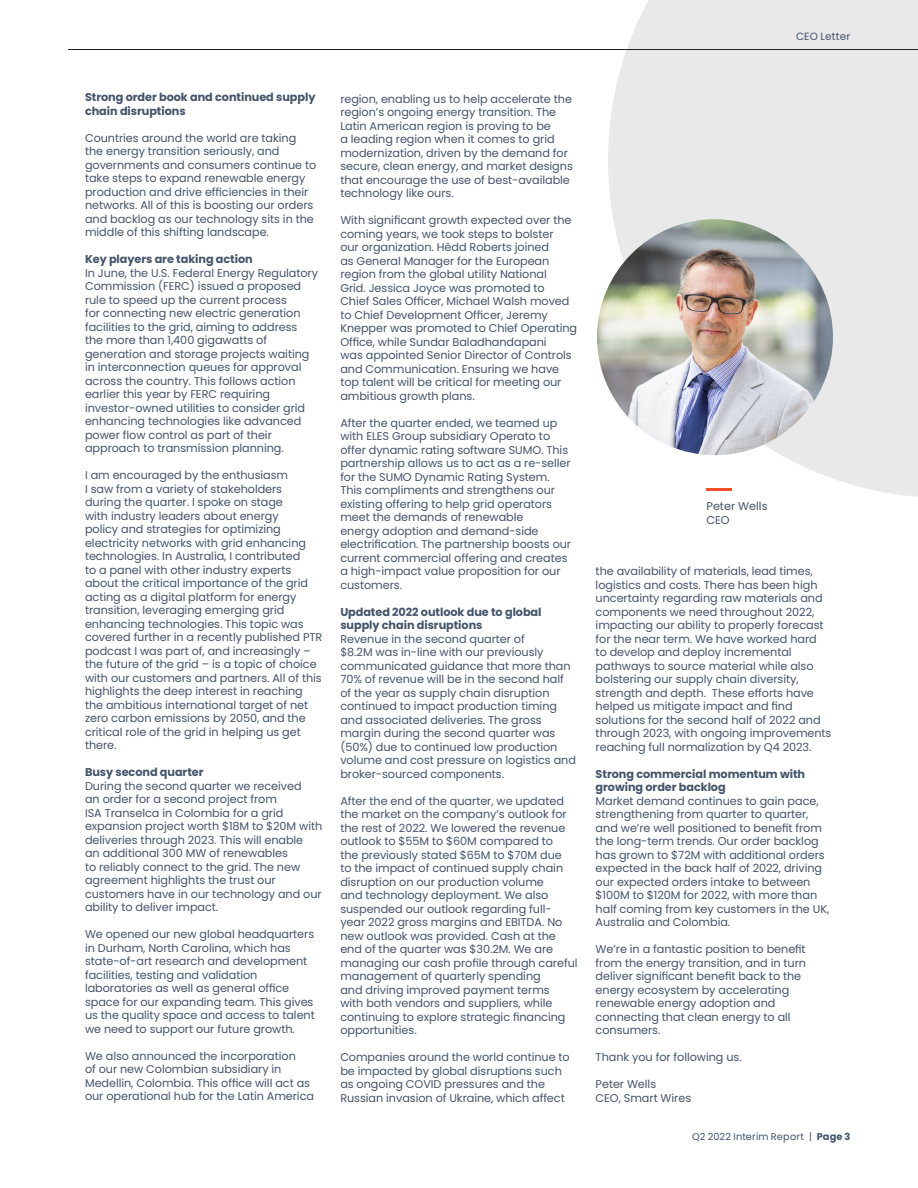
<style>
.page{position:relative;width:918px;height:1188px;background:#fff}
.page>*{position:absolute;margin:0;border:0;box-sizing:border-box;transform-origin:0 0}
.t1{font:11.25px/13.5px "Poppins";letter-spacing:-.005em;color:#44546a}
.t2{font:700 11.25px/13.5px "Poppins";letter-spacing:-.005em;color:#44546a}
.t3{font:10.5px "Poppins";letter-spacing:.01em;color:#43536a}
.t4{font:9.75px "Poppins";letter-spacing:.02em;color:#43536a}
.s1{font-weight:700}
</style>
<div class="page">
<svg style="left:608px;top:0;width:310px;height:497px;fill:#e9e9e9"></svg>
<img style="left:597px;top:219px;width:236px;height:236px;border-radius:118px">
<hr style="left:707px;top:488px;width:25px;height:3px;background:#f05026">
<hr style="left:68px;top:49px;width:850px;height:1px;background:#231f20">
<p class="t3" style="left:796px;top:30px;width:56px">CEO Letter</p>
<p class="t2" style="left:85px;top:91px;width:232px">Strong order book and continued supply chain disruptions</p>
<p class="t1" style="left:85px;top:131px;width:233px">Countries around the world are taking the energy transition seriously, and governments and consumers continue to take steps to expand renewable energy production and drive efficiencies in their networks. All of this is boosting our orders and backlog as our technology sits in the middle of this shifting landscape.</p>
<p class="t2" style="left:85px;top:253px;width:169px">Key players are taking action</p>
<p class="t1" style="left:85px;top:266px;width:235px">In June, the U.S. Federal Energy Regulatory Commission (FERC) issued a proposed rule to speed up the current process<br>for connecting new electric generation facilities to the grid, aiming to address the more than 1,400 gigawatts of generation and storage projects waiting in interconnection queues for approval across the country. This follows action earlier this year by FERC requiring investor-owned utilities to consider grid enhancing technologies like advanced power flow control as part of their approach to transmission planning.</p>
<p class="t1" style="left:85px;top:469px;width:239px">I am encouraged by the enthusiasm<br>I saw from a variety of stakeholders<br>during the quarter. I spoke on stage<br>with industry leaders about energy<br>policy and strategies for optimizing electricity networks with grid enhancing technologies. In Australia, I contributed<br>to a panel with other industry experts about the critical importance of the grid acting as a digital platform for energy transition, leveraging emerging grid enhancing technologies. This topic was covered further in a recently published PTR podcast I was part of, and increasingly – the future of the grid – is a topic of choice with our customers and partners. All of this highlights the deep interest in reaching the ambitious international target of net zero carbon emissions by 2050, and the critical role of the grid in helping us get there.</p>
<p class="t2" style="left:85px;top:766px;width:120px">Busy second quarter</p>
<p class="t1" style="left:85px;top:779px;width:239px">During the second quarter we received<br>an order for a second project from<br>ISA Transelca in Colombia for a grid expansion project worth $18M to $20M with deliveries through 2023. This will enable<br>an additional 300 MW of renewables<br>to reliably connect to the grid. The new agreement highlights the trust our customers have in our technology and our ability to deliver impact.</p>
<p class="t1" style="left:85px;top:928px;width:231px">We opened our new global headquarters in Durham, North Carolina, which has state-of-art research and development facilities, testing and validation laboratories as well as general office space for our expanding team. This gives us the quality space and access to talent we need to support our future growth.</p>
<p class="t1" style="left:85px;top:1049px;width:231px">We also announced the incorporation<br>of our new Colombian subsidiary in Medellin, Colombia. This office will act as our operational hub for the Latin America</p>
<p class="t1" style="left:340px;top:92px;width:234px">region, enabling us to help accelerate the region’s ongoing energy transition. The Latin American region is proving to be<br>a leading region when it comes to grid modernization, driven by the demand for secure, clean energy, and market designs that encourage the use of best-available technology like ours.</p>
<p class="t1" style="left:340px;top:214px;width:238px">With significant growth expected over the coming years, we took steps to bolster<br>our organization. Hêdd Roberts joined<br>as General Manager for the European region from the global utility National<br>Grid. Jessica Joyce was promoted to<br>Chief Sales Officer, Michael Walsh moved to Chief Development Officer, Jeremy Knepper was promoted to Chief Operating Office, while Sundar Baladhandapani<br>was appointed Senior Director of Controls and Communication. Ensuring we have top talent will be critical for meeting our ambitious growth plans.</p>
<p class="t1" style="left:340px;top:416px;width:232px">After the quarter ended, we teamed up with ELES Group subsidiary Operato to offer dynamic rating software SUMO. This partnership allows us to act as a re-seller for the SUMO Dynamic Rating System.<br>This compliments and strengthens our existing offering to help grid operators meet the demands of renewable<br>energy adoption and demand-side electrification. The partnership boosts our current commercial offering and creates a high-impact value proposition for our customers.</p>
<p class="t2" style="left:340px;top:605px;width:203px">Updated 2022 outlook due to global supply chain disruptions</p>
<p class="t1" style="left:340px;top:632px;width:237px">Revenue in the second quarter of<br>$8.2M was in-line with our previously communicated guidance that more than 70% of revenue will be in the second half of the year as supply chain disruption continued to impact production timing and associated deliveries. The gross margin during the second quarter was (50%) due to continued low production volume and cost pressure on logistics and broker-sourced components.</p>
<p class="t1" style="left:340px;top:794px;width:239px">After the end of the quarter, we updated the market on the company’s outlook for the rest of 2022. We lowered the revenue outlook to $55M to $60M compared to<br>the previously stated $65M to $70M due<br>to the impact of continued supply chain disruption on our production volume<br>and technology deployment. We also suspended our outlook regarding full&shy;year 2022 gross margins and EBITDA. No new outlook was provided. Cash at the end of the quarter was $30.2M. We are managing our cash profile through careful management of quarterly spending<br>and driving improved payment terms<br>with both vendors and suppliers, while continuing to explore strategic financing opportunities.</p>
<p class="t1" style="left:340px;top:1051px;width:231px">Companies around the world continue to be impacted by global disruptions such as ongoing COVID pressures and the Russian invasion of Ukraine, which affect</p>
<p class="t1" style="left:706px;top:499px;width:63px">Peter Wells</p>
<p class="t1" style="left:706px;top:513px;width:25px">CEO</p>
<p class="t1" style="left:596px;top:565px;width:237px">the availability of materials, lead times, logistics and costs. There has been high uncertainty regarding raw materials and components we need throughout 2022, impacting our ability to properly forecast for the near term. We have worked hard<br>to develop and deploy incremental pathways to source material while also bolstering our supply chain diversity, strength and depth. These efforts have helped us mitigate impact and find solutions for the second half of 2022 and through 2023, with ongoing improvements reaching full normalization by Q4 2023.</p>
<p class="t2" style="left:596px;top:767px;width:211px">Strong commercial momentum with growing order backlog</p>
<p class="t1" style="left:596px;top:794px;width:235px">Market demand continues to gain pace, strengthening from quarter to quarter, and we’re well positioned to benefit from the long-term trends. Our order backlog has grown to $72M with additional orders expected in the back half of 2022, driving our expected orders intake to between $100M to $120M for 2022, with more than half coming from key customers in the UK, Australia and Colombia.</p>
<p class="t1" style="left:596px;top:943px;width:212px">We’re in a fantastic position to benefit from the energy transition, and in turn deliver significant benefit back to the energy ecosystem by accelerating renewable energy adoption and connecting that clean energy to all consumers.</p>
<p class="t1" style="left:596px;top:1051px;width:148px">Thank you for following us.</p>
<p class="t1" style="left:596px;top:1078px;width:62px">Peter Wells</p>
<p class="t1" style="left:596px;top:1091px;width:97px">CEO, Smart Wires</p>
<p class="t4" style="left:692px;top:1131px;width:160px">Q2 2022 Interim Report | <span class="s1">Page 3</span></p>
</div>
